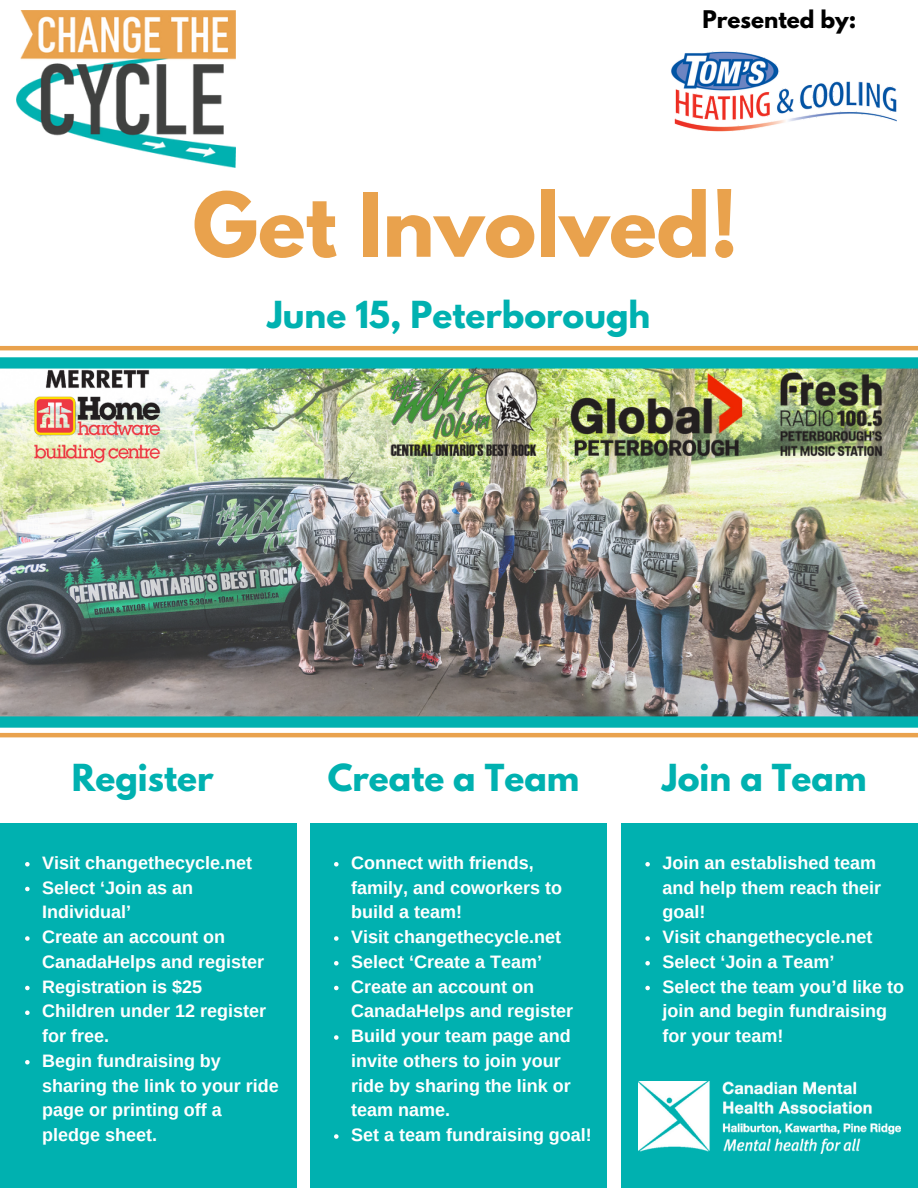
<style>
.page{position:relative;width:918px;height:1188px;background:#fff}
.page>*{position:absolute;margin:0;border:0;box-sizing:border-box;transform-origin:0 0}
.t1{font:700 78.75px "League Spartan";color:#e9a24d}
.t2{font:700 33px "League Spartan";color:#00b1b0}
.t3{font:700 21.6px "League Spartan";color:#000}
.t4{font:700 18px/24.8px "Arimo";color:#fff}
</style>
<div class="page">
<img style="left:17px;top:10px;width:218px;height:158px">
<img style="left:0;top:369px;width:918px;height:347px">
<hr style="left:0;top:346px;width:918px;height:4px;background:#e9a24d">
<div style="left:0;top:357px;width:918px;height:12px;background:#00b1b0"></div>
<div style="left:0;top:716px;width:918px;height:12px;background:#00b1b0"></div>
<hr style="left:0;top:733px;width:918px;height:4px;background:#e9a24d">
<div style="left:311px;top:823px;width:296px;height:365px;background:#00b1b0"></div>
<div style="left:622px;top:823px;width:296px;height:365px;background:#00b1b0"></div>
<div style="left:0;top:823px;width:296px;height:365px;background:#00b1b0"></div>
<img style="left:360px;top:350px;width:558px;height:123px">
<img style="left:12px;top:368px;width:171px;height:105px">
<img style="left:671px;top:52px;width:225px;height:80px">
<img style="left:639px;top:1082px;width:262px;height:72px">
<svg style="left:25px;top:862px;width:5px;height:5px"></svg>
<svg style="left:25px;top:887px;width:5px;height:4px"></svg>
<svg style="left:25px;top:936px;width:5px;height:5px"></svg>
<svg style="left:25px;top:986px;width:5px;height:4px"></svg>
<svg style="left:25px;top:1011px;width:5px;height:4px"></svg>
<svg style="left:25px;top:1060px;width:5px;height:5px"></svg>
<svg style="left:334px;top:862px;width:5px;height:5px"></svg>
<svg style="left:334px;top:936px;width:5px;height:5px"></svg>
<svg style="left:334px;top:961px;width:5px;height:5px"></svg>
<svg style="left:334px;top:986px;width:5px;height:4px"></svg>
<svg style="left:334px;top:1035px;width:5px;height:5px"></svg>
<svg style="left:334px;top:1134px;width:5px;height:5px"></svg>
<svg style="left:645px;top:862px;width:5px;height:5px"></svg>
<svg style="left:645px;top:936px;width:5px;height:5px"></svg>
<svg style="left:645px;top:961px;width:5px;height:5px"></svg>
<svg style="left:645px;top:986px;width:5px;height:4px"></svg>
<p class="t3" style="left:703px;top:9px;width:155px">Presented by:</p>
<p class="t1" style="left:193px;top:186px;width:547px">Get Involved!</p>
<p class="t2" style="left:268px;top:298px;width:384px">June 15, Peterborough</p>
<p class="t2" style="left:72px;top:762px;width:143px">Register</p>
<p class="t2" style="left:328px;top:762px;width:253px">Create a Team</p>
<h2 class="t2" style="left:662px;top:762px;width:206px">Join a Team</h2>
<h2 class="t4" style="left:42px;top:850px;width:211px">Visit changethecycle.net</h2>
<h2 class="t4" style="left:42px;top:875px;width:152px">Select ‘Join as an<br>Individual’</h2>
<p class="t4" style="left:42px;top:924px;width:223px">Create an account on<br>CanadaHelps and register</p>
<p class="t4" style="left:42px;top:974px;width:161px">Registration is $25</p>
<p class="t4" style="left:42px;top:999px;width:225px">Children under 12 register for free.</p>
<p class="t4" style="left:42px;top:1048px;width:238px">Begin fundraising by sharing the link to your ride page or printing off a pledge sheet.</p>
<p class="t4" style="left:351px;top:850px;width:212px">Connect with friends, family, and coworkers to build a team!</p>
<p class="t4" style="left:351px;top:924px;width:211px">Visit changethecycle.net</p>
<p class="t4" style="left:351px;top:949px;width:192px">Select ‘Create a Team’</p>
<p class="t4" style="left:351px;top:974px;width:223px">Create an account on<br>CanadaHelps and register</p>
<p class="t4" style="left:351px;top:1023px;width:221px">Build your team page and invite others to join your ride by sharing the link or team name.</p>
<p class="t4" style="left:351px;top:1122px;width:242px">Set a team fundraising goal!</p>
<p class="t4" style="left:662px;top:850px;width:220px">Join an established team and help them reach their goal!</p>
<p class="t4" style="left:662px;top:924px;width:211px">Visit changethecycle.net</p>
<p class="t4" style="left:662px;top:949px;width:173px">Select ‘Join a Team’</p>
<p class="t4" style="left:662px;top:974px;width:243px">Select the team you’d like to join and begin fundraising for your team!</p>
</div>
